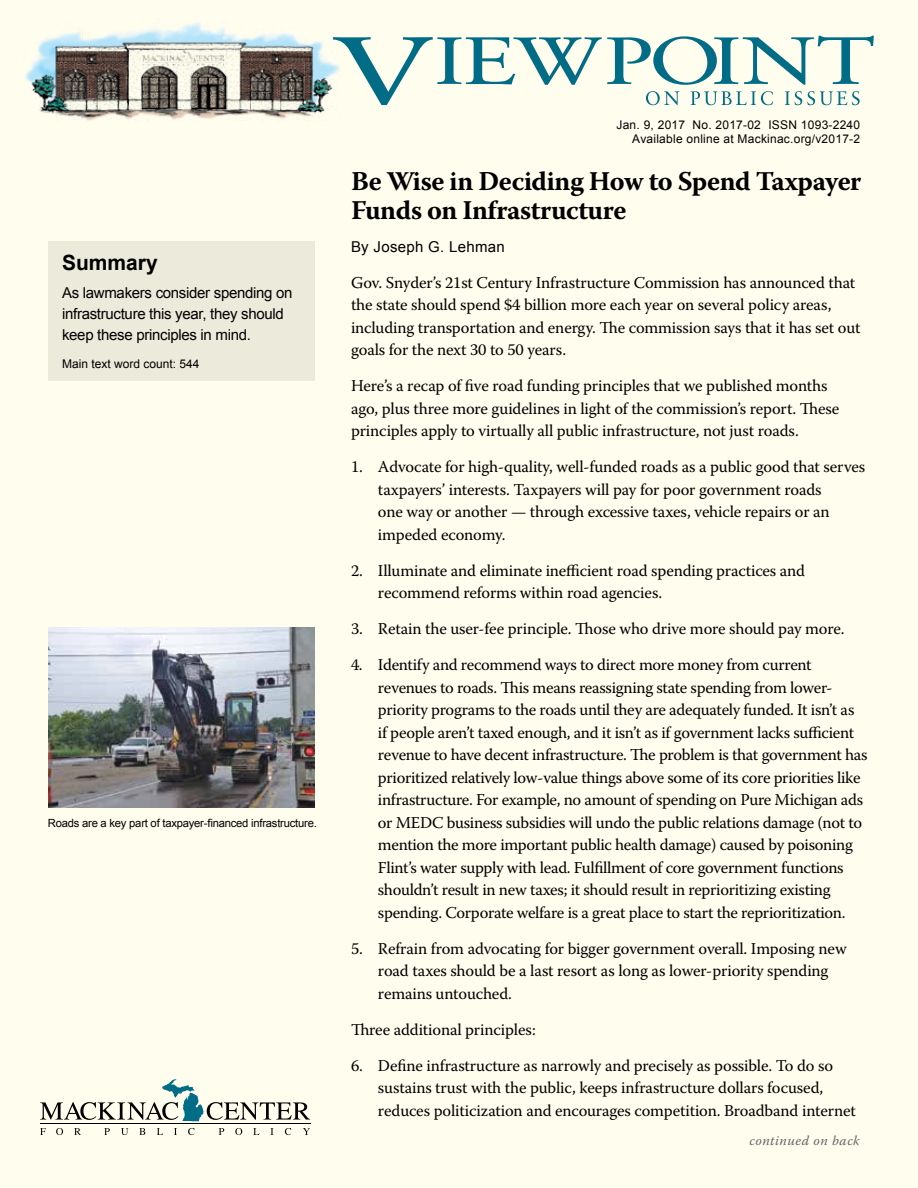
<style>
.page{position:relative;width:918px;height:1188px;background:#fffdee}
.page>*{position:absolute;margin:0;border:0;box-sizing:border-box;transform-origin:0 0}
.t1{font:700 27px/28.5px "Warnock Pro";letter-spacing:-.02em;color:#000}
.t2{font:700 21px "Arial";color:#000}
.t3{font:16.5px/22.5px "Warnock Pro";letter-spacing:-.01em;color:#000}
.t4{font:15px/21px "Arial";letter-spacing:-.02em;color:#000}
.t5{font:15px "Arial";letter-spacing:.02em;color:#000}
.t6{font:italic 13.5px "Warnock Pro";letter-spacing:.04em;color:#636466}
.t7{font:12px/14.4px "Arial";letter-spacing:.02em;color:#000;text-align:right}
.t8{font:12px "Arial";color:#000}
.t9{font:11.25px "Arial";letter-spacing:-.02em;color:#000}
</style>
<div class="page">
<img style="left:25px;top:22px;width:308px;height:99px">
<svg style="left:333px;top:36px;width:541px;height:69px"></svg>
<svg style="left:40px;top:1128px;width:6px;height:7px"></svg>
<svg style="left:56px;top:1128px;width:7px;height:7px"></svg>
<svg style="left:74px;top:1128px;width:7px;height:7px"></svg>
<svg style="left:104px;top:1128px;width:6px;height:7px"></svg>
<svg style="left:121px;top:1128px;width:7px;height:7px"></svg>
<svg style="left:139px;top:1128px;width:6px;height:7px"></svg>
<svg style="left:157px;top:1128px;width:6px;height:7px"></svg>
<svg style="left:174px;top:1128px;width:3px;height:7px"></svg>
<svg style="left:188px;top:1128px;width:7px;height:7px"></svg>
<svg style="left:219px;top:1128px;width:5px;height:7px"></svg>
<svg style="left:235px;top:1128px;width:7px;height:7px"></svg>
<svg style="left:253px;top:1128px;width:7px;height:7px"></svg>
<svg style="left:270px;top:1128px;width:4px;height:7px"></svg>
<svg style="left:285px;top:1128px;width:6px;height:7px"></svg>
<svg style="left:303px;top:1128px;width:7px;height:7px"></svg>
<hr style="left:40px;top:1124px;width:270px;height:1px;background:#000">
<svg style="left:40px;top:1079px;width:270px;height:42px"></svg>
<img style="left:49px;top:628px;width:266px;height:179px">
<div style="left:49px;top:241px;width:266px;height:140px;background:#ebeadb"></div>
<p class="t2" style="left:62px;top:249px;width:97px">Summary</p>
<p class="t4" style="left:62px;top:282px;width:232px">As lawmakers consider spending on infrastructure this year, they should keep these principles in mind.</p>
<p class="t8" style="left:62px;top:356px;width:139px">Main text word count: 544</p>
<p class="t9" style="left:48px;top:816px;width:270px">Roads are a key part of taxpayer-financed infrastructure.</p>
<p class="t7" style="left:616px;top:117px;width:245px">Jan. 9, 2017 No. 2017-02 ISSN 1093-2240<br>Available online at Mackinac.org/v2017-2</p>
<h1 class="t1" style="left:351px;top:166px;width:512px">Be Wise in Deciding How to Spend Taxpayer<br>Funds on Infrastructure</h1>
<p class="t5" style="left:351px;top:236px;width:155px">By Joseph G. Lehman</p>
<p class="t3" style="left:351px;top:271px;width:511px">Gov. Snyder’s 21st Century Infrastructure Commission has announced that the state should spend $4 billion more each year on several policy areas, including transportation and energy. The commission says that it has set out goals for the next 30 to 50 years.</p>
<p class="t3" style="left:351px;top:374px;width:490px">Here’s a recap of five road funding principles that we published months ago, plus three more guidelines in light of the commission’s report. These principles apply to virtually all public infrastructure, not just roads.</p>
<p class="t3" style="left:378px;top:455px;width:489px;text-indent:-27px">1. Advocate for high-quality, well-funded roads as a public good that serves taxpayers’ interests. Taxpayers will pay for poor government roads<br>one way or another — through excessive taxes, vehicle repairs or an impeded economy.</p>
<p class="t3" style="left:378px;top:559px;width:429px;text-indent:-27px">2. Illuminate and eliminate inefficient road spending practices and recommend reforms within road agencies.</p>
<p class="t3" style="left:351px;top:617px;width:495px">3. Retain the user-fee principle. Those who drive more should pay more.</p>
<p class="t3" style="left:378px;top:653px;width:491px;text-indent:-27px">4. Identify and recommend ways to direct more money from current revenues to roads. This means reassigning state spending from lower&shy;priority programs to the roads until they are adequately funded. It isn’t as<br>if people aren’t taxed enough, and it isn’t as if government lacks sufficient revenue to have decent infrastructure. The problem is that government has prioritized relatively low-value things above some of its core priorities like infrastructure. For example, no amount of spending on Pure Michigan ads or MEDC business subsidies will undo the public relations damage (not to mention the more important public health damage) caused by poisoning Flint’s water supply with lead. Fulfillment of core government functions shouldn’t result in new taxes; it should result in reprioritizing existing spending. Corporate welfare is a great place to start the reprioritization.</p>
<p class="t3" style="left:378px;top:937px;width:470px;text-indent:-27px">5. Refrain from advocating for bigger government overall. Imposing new road taxes should be a last resort as long as lower-priority spending remains untouched.</p>
<p class="t3" style="left:351px;top:1018px;width:186px">Three additional principles:</p>
<p class="t3" style="left:378px;top:1054px;width:479px;text-indent:-27px">6. Define infrastructure as narrowly and precisely as possible. To do so sustains trust with the public, keeps infrastructure dollars focused, reduces politicization and encourages competition. Broadband internet</p>
<p class="t6" style="left:749px;top:1133px;width:112px">continued on back</p>
</div>
